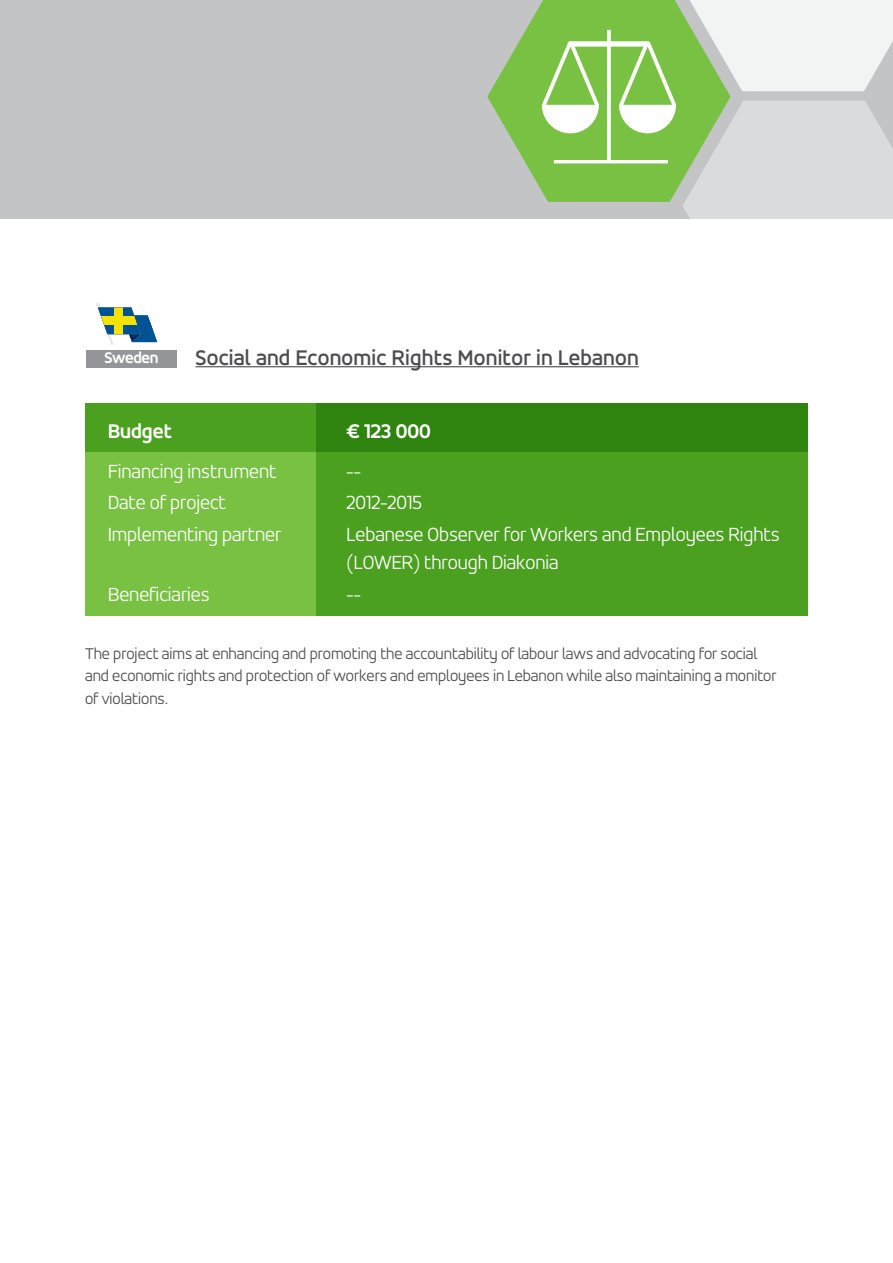
<style>
.page{position:relative;width:893px;height:1263px;background:#fff}
.page>*{position:absolute;margin:0;border:0;box-sizing:border-box;transform-origin:0 0}
.t1{font:500 22.5px "Accord Alt";letter-spacing:.01em;color:#4d4d4f}
.t2{font:700 21px "Accord Alt";color:#fff}
.t3{font:300 20.25px/28.5px "Accord Alt";color:#fff}
.t4{font:300 16.5px/22.5px "Accord Alt";color:#4d4d4f}
.t5{font:700 16.5px "Accord Alt";letter-spacing:-.02em;color:#fff}
</style>
<div class="page">
<div style="left:0;top:0;width:893px;height:218px;background:#c2c4c6"></div>
<svg style="left:487px;top:0;width:243px;height:202px;fill:#78c143"></svg>
<svg style="left:682px;top:0;width:211px;height:91px;background:#e1e9de"></svg>
<svg style="left:683px;top:101px;width:210px;height:118px;background:#d0d7ce"></svg>
<svg style="left:542px;top:30px;width:134px;height:133px;background:#9cd175"></svg>
<div style="left:85px;top:404px;width:723px;height:212px;background:#78c143"></div>
<div style="left:85px;top:404px;width:723px;height:48px;background:#4ba020"></div>
<div style="left:317px;top:404px;width:491px;height:212px;background:linear-gradient(to bottom,#368b13,#53a825)"></div>
<hr style="left:196px;top:366px;width:443px;height:1px;background:#4d4d4f">
<div style="left:86px;top:350px;width:90px;height:18px;background:#939598"></div>
<svg style="left:96px;top:303px;width:61px;height:41px"></svg>
<svg style="left:132px;top:322px;width:25px;height:9px"></svg>
<p class="t5" style="left:104px;top:348px;width:56px">Sweden</p>
<h1 class="t1" style="left:196px;top:344px;width:445px">Social and Economic Rights Monitor in Lebanon</h1>
<p class="t2" style="left:108px;top:419px;width:65px">Budget</p>
<p class="t2" style="left:347px;top:419px;width:86px">€ 123 000</p>
<p class="t3" style="left:108px;top:457px;width:170px">Financing instrument</p>
<p class="t3" style="left:347px;top:457px;width:16px">--</p>
<p class="t3" style="left:108px;top:488px;width:119px">Date of project</p>
<p class="t3" style="left:347px;top:488px;width:77px">2012-2015</p>
<p class="t3" style="left:108px;top:520px;width:175px">Implementing partner</p>
<p class="t3" style="left:347px;top:520px;width:435px">Lebanese Observer for Workers and Employees Rights (LOWER) through Diakonia</p>
<p class="t3" style="left:108px;top:580px;width:103px">Beneficiaries</p>
<p class="t3" style="left:347px;top:580px;width:16px">--</p>
<p class="t4" style="left:85px;top:642px;width:693px">The project aims at enhancing and promoting the accountability of labour laws and advocating for social and economic rights and protection of workers and employees in Lebanon while also maintaining a monitor of violations.</p>
</div>
